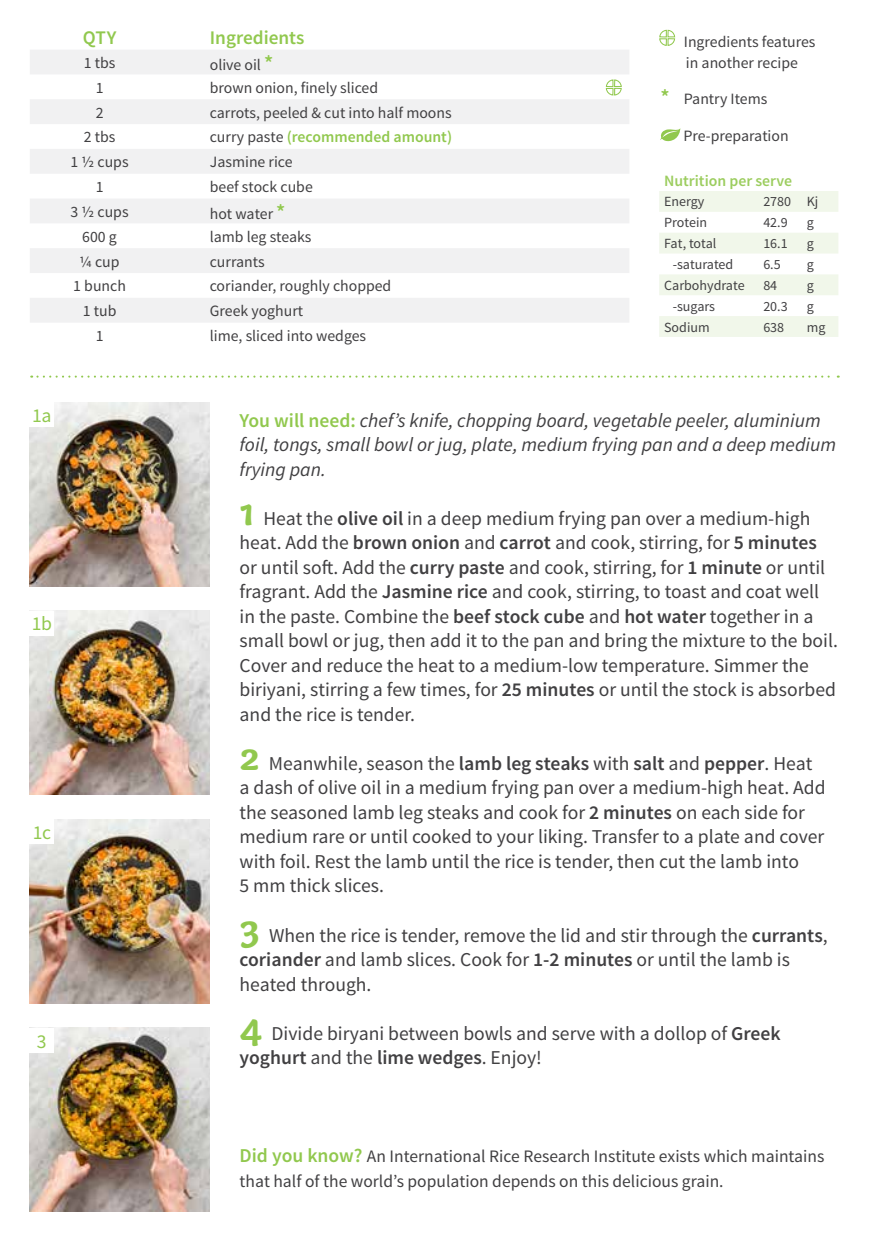
<style>
.page{position:relative;width:869px;height:1241px;background:#fff}
.page>*{position:absolute;margin:0;border:0;box-sizing:border-box;transform-origin:0 0}
.t1{font:19.6px/24.5px "Source Sans Pro";color:#414042}
.t2{font:italic 19.6px/24.5px "Source Sans Pro";color:#414042}
.t3{font:19.6px "Source Sans Pro";color:#91c84e}
.t4{font:600 19.25px "Source Sans Pro";color:#91c84e}
.t5{font:17.5px/24.5px "Source Sans Pro";color:#414042}
.t6{font:15.75px/21px "Source Sans Pro";color:#414042}
.t7{font:600 15.75px "Source Sans Pro";color:#91c84e}
.t8{font:600 15.75px "Source Sans Pro";color:#9ccd5f}
.t9{font:14px "Source Sans Pro";color:#414042}
.s1{font-weight:600;font-size:21px;color:#91c84e}
.s2{font-weight:400;color:#414042}
.s3{font-weight:600;font-style:normal;color:#91c84e}
.s4{font-family:"Capucine Basic";font-weight:700;font-size:41.12px;color:#91c84e}
.s5{font-weight:600}
.s6{font-weight:600;font-size:19.6px;color:#91c84e}
</style>
<div class="page">
<svg style="left:659px;top:29px;width:16px;height:17px"></svg>
<svg style="left:31px;top:375px;width:807px;height:2px"></svg>
<svg style="left:660px;top:128px;width:20px;height:13px"></svg>
<svg style="left:30px;top:50px;width:599px;height:272px;fill:#f1f1f2"></svg>
<svg style="left:659px;top:191px;width:179px;height:146px"></svg>
<svg style="left:605px;top:79px;width:17px;height:17px"></svg>
<img style="left:30px;top:1027px;width:180px;height:184px">
<img style="left:29px;top:402px;width:180px;height:184px">
<img style="left:29px;top:610px;width:180px;height:184px">
<img style="left:29px;top:819px;width:180px;height:184px">
<div style="left:29px;top:402px;width:25px;height:25px;background:#fff"></div>
<div style="left:29px;top:610px;width:25px;height:25px;background:#fff"></div>
<div style="left:29px;top:819px;width:25px;height:25px;background:#fff"></div>
<div style="left:29px;top:1027px;width:25px;height:25px;background:#fff"></div>
<p class="t4" style="left:83px;top:26px;width:35px">QTY</p>
<p class="t4" style="left:210px;top:26px;width:96px">Ingredients</p>
<p class="t6" style="left:84px;top:52px;width:33px">1 tbs</p>
<p class="t6" style="left:210px;top:54px;width:65px">olive oil <span class="s1">*</span></p>
<p class="t6" style="left:96px;top:77px;width:9px">1</p>
<p class="t6" style="left:210px;top:77px;width:170px">brown onion, finely sliced</p>
<p class="t6" style="left:96px;top:102px;width:9px">2</p>
<p class="t6" style="left:210px;top:102px;width:243px">carrots, peeled &amp; cut into half moons</p>
<p class="t6" style="left:84px;top:127px;width:33px">2 tbs</p>
<p class="t7" style="left:210px;top:127px;width:244px"><span class="s2">curry paste</span> (recommended amount)</p>
<p class="t6" style="left:71px;top:152px;width:60px">1 ½ cups</p>
<p class="t6" style="left:210px;top:152px;width:84px">Jasmine rice</p>
<p class="t6" style="left:96px;top:176px;width:9px">1</p>
<p class="t6" style="left:210px;top:176px;width:104px">beef stock cube</p>
<p class="t6" style="left:71px;top:201px;width:60px">3 ½ cups</p>
<p class="t6" style="left:210px;top:203px;width:77px">hot water <span class="s1">*</span></p>
<p class="t6" style="left:82px;top:226px;width:36px">600 g</p>
<p class="t6" style="left:210px;top:226px;width:103px">lamb leg steaks</p>
<p class="t6" style="left:80px;top:251px;width:41px">¼ cup</p>
<p class="t6" style="left:210px;top:251px;width:56px">currants</p>
<p class="t6" style="left:73px;top:276px;width:54px">1 bunch</p>
<p class="t6" style="left:210px;top:276px;width:183px">coriander, roughly chopped</p>
<p class="t6" style="left:83px;top:301px;width:35px">1 tub</p>
<p class="t6" style="left:210px;top:301px;width:95px">Greek yoghurt</p>
<p class="t6" style="left:96px;top:325px;width:9px">1</p>
<p class="t6" style="left:210px;top:325px;width:158px">lime, sliced into wedges</p>
<p class="t6" style="left:683px;top:31px;width:133px">Ingredients features in another recipe</p>
<p class="t6" style="left:660px;top:89px;width:108px"><span class="s1">*</span> Pantry Items</p>
<p class="t6" style="left:683px;top:126px;width:107px">Pre-preparation</p>
<p class="t8" style="left:663px;top:171px;width:129px">Nutrition per serve</p>
<p class="t9" style="left:663px;top:193px;width:42px">Energy</p>
<p class="t9" style="left:763px;top:193px;width:57px">2780 Kj</p>
<p class="t9" style="left:663px;top:214px;width:45px">Protein</p>
<p class="t9" style="left:763px;top:214px;width:26px">42.9</p>
<p class="t9" style="left:806px;top:214px;width:9px">g</p>
<p class="t9" style="left:663px;top:235px;width:54px">Fat, total</p>
<p class="t9" style="left:763px;top:235px;width:26px">16.1</p>
<p class="t9" style="left:806px;top:235px;width:9px">g</p>
<p class="t9" style="left:672px;top:256px;width:62px">-saturated</p>
<p class="t9" style="left:763px;top:256px;width:19px">6.5</p>
<p class="t9" style="left:806px;top:256px;width:9px">g</p>
<p class="t9" style="left:663px;top:276px;width:82px">Carbohydrate</p>
<p class="t9" style="left:763px;top:276px;width:15px">84</p>
<p class="t9" style="left:806px;top:276px;width:9px">g</p>
<p class="t9" style="left:672px;top:297px;width:44px">-sugars</p>
<p class="t9" style="left:763px;top:297px;width:26px">20.3</p>
<p class="t9" style="left:806px;top:297px;width:9px">g</p>
<p class="t9" style="left:663px;top:318px;width:47px">Sodium</p>
<p class="t9" style="left:763px;top:318px;width:22px">638</p>
<p class="t9" style="left:806px;top:318px;width:20px">mg</p>
<p class="t3" style="left:32px;top:403px;width:21px">1a</p>
<p class="t3" style="left:32px;top:611px;width:22px">1b</p>
<p class="t3" style="left:33px;top:820px;width:20px">1c</p>
<p class="t3" style="left:37px;top:1028px;width:11px">3</p>
<p class="t2" style="left:239px;top:408px;width:598px"><span class="s3">You will need:</span> chef’s knife, chopping board, vegetable peeler, aluminium foil, tongs, small bowl or jug, plate, medium frying pan and a deep medium frying pan.</p>
<p class="t1" style="left:239px;top:506px;width:599px"><span class="s4">1</span> Heat the <span class="s5">olive oil</span> in a deep medium frying pan over a medium-high heat. Add the <span class="s5">brown onion</span> and <span class="s5">carrot</span> and cook, stirring, for <span class="s5">5 minutes </span>or until soft. Add the <span class="s5">curry paste</span> and cook, stirring, for <span class="s5">1 minute</span> or until fragrant. Add the <span class="s5">Jasmine rice</span> and cook, stirring, to toast and coat well in the paste. Combine the <span class="s5">beef stock cube</span> and <span class="s5">hot water</span> together in a small bowl or jug, then add it to the pan and bring the mixture to the boil.<br>Cover and reduce the heat to a medium-low temperature. Simmer the biriyani, stirring a few times, for <span class="s5">25 minutes</span> or until the stock is absorbed and the rice is tender.</p>
<p class="t1" style="left:239px;top:751px;width:587px"><span class="s4">2</span> Meanwhile, season the <span class="s5">lamb leg steaks</span> with <span class="s5">salt</span> and <span class="s5">pepper</span>. Heat a dash of olive oil in a medium frying pan over a medium-high heat. Add the seasoned lamb leg steaks and cook for <span class="s5">2 minutes</span> on each side for medium rare or until cooked to your liking. Transfer to a plate and cover with foil. Rest the lamb until the rice is tender, then cut the lamb into<br>5 mm thick slices.</p>
<p class="t1" style="left:239px;top:922px;width:589px"><span class="s4">3</span> When the rice is tender, remove the lid and stir through the <span class="s5">currants</span>, <span class="s5">coriander</span> and lamb slices. Cook for <span class="s5">1-2 minutes</span> or until the lamb is heated through.</p>
<p class="t1" style="left:239px;top:1020px;width:542px"><span class="s4">4</span> Divide biryani between bowls and serve with a dollop of <span class="s5">Greek yoghurt</span> and the <span class="s5">lime wedges</span>. Enjoy!</p>
<p class="t5" style="left:239px;top:1144px;width:586px"><span class="s6">Did you know?</span> An International Rice Research Institute exists which maintains that half of the world’s population depends on this delicious grain.</p>
</div>
